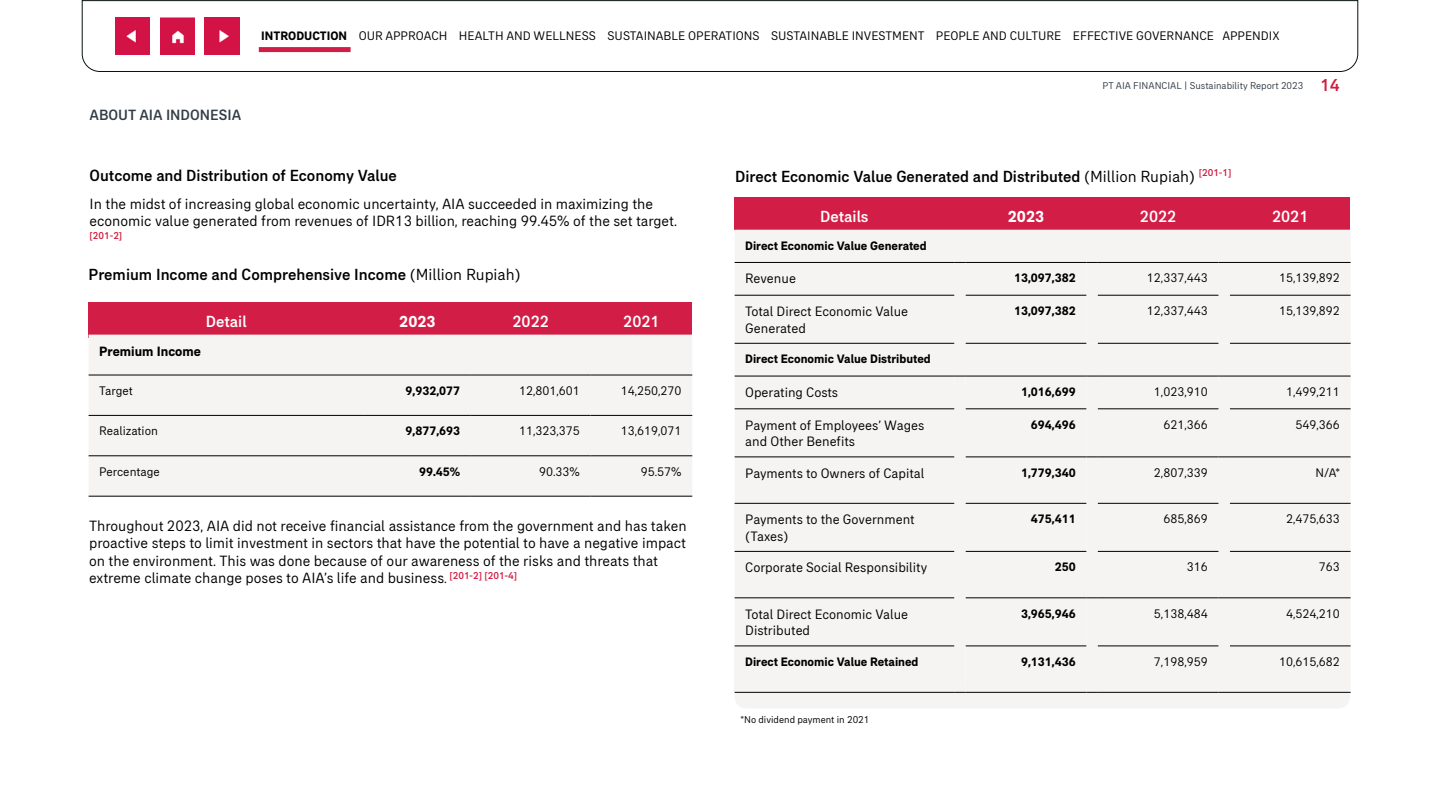
<style>
.page{position:relative;width:1440px;height:810px;background:#fff}
.page>*{position:absolute;margin:0;border:0;box-sizing:border-box;transform-origin:0 0}
.t1{font:500 16.25px "AIA Everest";color:#000}
.t2{font:500 16.25px "AIA Everest";color:#fff}
.t3{font:700 16.25px "AIA Everest";color:#fff}
.t4{font:15px/17.5px "AIA Everest";color:#000}
.t5{font:500 15px "AIA Everest";color:#333d47}
.t6{font:13.75px/16.5px "AIA Everest";color:#000}
.t7{font:700 13.75px "AIA Everest";color:#000}
.t8{font:12.5px "AIA Everest";color:#000}
.t9{font:700 12.5px "AIA Everest";color:#000}
.t10{font:10px "AIA Everest";color:#333d47}
.t11{font:10px "AIA Everest";color:#000}
.t12{font:500 10px "AIA Everest";color:#cf1f3e}
.s1{font-weight:700}
.s2{font-weight:400}
.s3{font-size:13.75px}
.s4{font-weight:500;font-size:17.5px;color:#cf1f3e}
</style>
<div class="page">
<svg style="left:82px;top:0;width:1276px;height:72px"></svg>
<div style="left:735px;top:197px;width:615px;height:33px;background:#d21e46"></div>
<div style="left:89px;top:302px;width:603px;height:35px;background:#d21e46"></div>
<div style="left:89px;top:335px;width:603px;height:161px;background:#f6f4f3"></div>
<hr style="left:89px;top:415px;width:275px;height:1px;background:#000">
<hr style="left:364px;top:415px;width:107px;height:1px;background:#000">
<hr style="left:471px;top:415px;width:120px;height:1px;background:#000">
<hr style="left:591px;top:415px;width:101px;height:1px;background:#000">
<hr style="left:89px;top:456px;width:275px;height:1px;background:#000">
<hr style="left:364px;top:456px;width:107px;height:1px;background:#000">
<hr style="left:471px;top:456px;width:120px;height:1px;background:#000">
<hr style="left:591px;top:456px;width:101px;height:1px;background:#000">
<hr style="left:89px;top:375px;width:275px;height:1px;background:#000">
<hr style="left:364px;top:375px;width:107px;height:1px;background:#000">
<hr style="left:471px;top:375px;width:120px;height:1px;background:#000">
<hr style="left:591px;top:375px;width:101px;height:1px;background:#000">
<hr style="left:89px;top:496px;width:275px;height:1px;background:#000">
<hr style="left:364px;top:496px;width:107px;height:1px;background:#000">
<hr style="left:471px;top:496px;width:120px;height:1px;background:#000">
<hr style="left:591px;top:496px;width:101px;height:1px;background:#000">
<div style="left:735px;top:230px;width:616px;height:146px;background:#f6f4f3"></div>
<hr style="left:735px;top:343px;width:219px;height:1px;background:#000">
<hr style="left:966px;top:343px;width:120px;height:1px;background:#000">
<hr style="left:1098px;top:343px;width:120px;height:1px;background:#000">
<hr style="left:1230px;top:343px;width:121px;height:1px;background:#000">
<div style="left:735px;top:262px;width:616px;height:81px;background:#f6f4f3"></div>
<hr style="left:1230px;top:262px;width:121px;height:1px;background:#000">
<div style="left:735px;top:376px;width:616px;height:332px;background:#f6f4f3"></div>
<hr style="left:966px;top:262px;width:120px;height:1px;background:#000">
<hr style="left:966px;top:376px;width:120px;height:1px;background:#000">
<hr style="left:966px;top:457px;width:120px;height:1px;background:#000">
<hr style="left:966px;top:551px;width:120px;height:1px;background:#000">
<img style="left:205px;top:18px;width:34px;height:36px">
<img style="left:116px;top:18px;width:34px;height:36px">
<img style="left:160px;top:18px;width:34px;height:37px">
<div style="left:259px;top:47px;width:92px;height:5px;background:#d21e46"></div>
<p class="t8" style="left:261px;top:29px;width:1020px"><span class="s1">INTRODUCTION</span> OUR APPROACH HEALTH AND WELLNESS SUSTAINABLE OPERATIONS SUSTAINABLE INVESTMENT PEOPLE AND CULTURE EFFECTIVE GOVERNANCE APPENDIX</p>
<p class="t5" style="left:90px;top:107px;width:153px">ABOUT AIA INDONESIA</p>
<p class="t1" style="left:90px;top:166px;width:309px">Outcome and Distribution of Economy Value</p>
<p class="t4" style="left:90px;top:195px;width:589px">In the midst of increasing global economic uncertainty, AIA succeeded in maximizing the economic value generated from revenues of IDR13 billion, reaching 99.45% of the set target.</p>
<p class="t12" style="left:90px;top:230px;width:34px">[201-2]</p>
<p class="t1" style="left:89px;top:265px;width:434px">Premium Income and Comprehensive Income <span class="s2">(Million Rupiah)</span></p>
<p class="t2" style="left:206px;top:312px;width:42px">Detail</p>
<p class="t3" style="left:399px;top:312px;width:38px">2023</p>
<p class="t2" style="left:513px;top:312px;width:38px">2022</p>
<p class="t2" style="left:623px;top:312px;width:38px">2021</p>
<p class="t7" style="left:99px;top:343px;width:103px">Premium Income</p>
<p class="t8" style="left:99px;top:384px;width:35px">Target</p>
<p class="t9" style="left:406px;top:383px;width:56px">9,932,077</p>
<p class="t8" style="left:519px;top:384px;width:62px">12,801,601</p>
<p class="t8" style="left:621px;top:384px;width:62px">14,250,270</p>
<p class="t8" style="left:99px;top:424px;width:60px">Realization</p>
<p class="t9" style="left:406px;top:424px;width:56px">9,877,693</p>
<p class="t8" style="left:519px;top:424px;width:62px">11,323,375</p>
<p class="t8" style="left:621px;top:424px;width:62px">13,619,071</p>
<p class="t8" style="left:99px;top:464px;width:62px">Percentage</p>
<p class="t9" style="left:419px;top:464px;width:43px">99.45%</p>
<p class="t8" style="left:539px;top:464px;width:42px">90.33%</p>
<p class="t8" style="left:641px;top:464px;width:42px">95.57%</p>
<p class="t4" style="left:89px;top:517px;width:599px">Throughout 2023, AIA did not receive financial assistance from the government and has taken proactive steps to limit investment in sectors that have the potential to have a negative impact on the environment. This was done because of our awareness of the risks and threats that extreme climate change poses to AIA’s life and business<span class="s3">.</span> <sup>[201-2]</sup> <sup>[201-4]</sup></p>
<p class="t10" style="left:1103px;top:80px;width:239px">PT AIA FINANCIAL | Sustainability Report 2023 <span class="s4">14</span></p>
<p class="t1" style="left:735px;top:167px;width:498px">Direct Economic Value Generated and Distributed <span class="s2">(Million Rupiah)</span> <sup>[201-1]</sup></p>
<p class="t2" style="left:820px;top:208px;width:50px">Details</p>
<p class="t3" style="left:1008px;top:207px;width:38px">2023</p>
<p class="t2" style="left:1140px;top:208px;width:38px">2022</p>
<p class="t2" style="left:1272px;top:208px;width:38px">2021</p>
<p class="t9" style="left:745px;top:238px;width:183px">Direct Economic Value Generated</p>
<p class="t6" style="left:745px;top:270px;width:52px">Revenue</p>
<p class="t9" style="left:1014px;top:271px;width:63px">13,097,382</p>
<p class="t8" style="left:1147px;top:271px;width:62px">12,337,443</p>
<p class="t8" style="left:1279px;top:271px;width:62px">15,139,892</p>
<p class="t6" style="left:745px;top:303px;width:164px">Total Direct Economic Value<br>Generated</p>
<p class="t9" style="left:1014px;top:304px;width:63px">13,097,382</p>
<p class="t8" style="left:1147px;top:304px;width:62px">12,337,443</p>
<p class="t8" style="left:1279px;top:304px;width:62px">15,139,892</p>
<p class="t9" style="left:745px;top:352px;width:187px">Direct Economic Value Distributed</p>
<p class="t6" style="left:745px;top:384px;width:95px">Operating Costs</p>
<p class="t9" style="left:1021px;top:384px;width:56px">1,016,699</p>
<p class="t8" style="left:1154px;top:385px;width:55px">1,023,910</p>
<p class="t8" style="left:1286px;top:385px;width:55px">1,499,211</p>
<p class="t6" style="left:745px;top:417px;width:181px">Payment of Employees’ Wages and Other Benefits</p>
<p class="t9" style="left:1031px;top:417px;width:46px">694,496</p>
<p class="t8" style="left:1163px;top:417px;width:46px">621,366</p>
<p class="t8" style="left:1296px;top:417px;width:46px">549,366</p>
<p class="t6" style="left:745px;top:465px;width:181px">Payments to Owners of Capital</p>
<p class="t9" style="left:1021px;top:465px;width:56px">1,779,340</p>
<p class="t8" style="left:1154px;top:466px;width:55px">2,807,339</p>
<p class="t8" style="left:1315px;top:466px;width:26px">N/A*</p>
<p class="t6" style="left:745px;top:511px;width:171px">Payments to the Government (Taxes)</p>
<p class="t9" style="left:1031px;top:512px;width:46px">475,411</p>
<p class="t8" style="left:1163px;top:512px;width:46px">685,869</p>
<p class="t8" style="left:1286px;top:512px;width:55px">2,475,633</p>
<p class="t6" style="left:745px;top:559px;width:184px">Corporate Social Responsibility</p>
<p class="t9" style="left:1055px;top:560px;width:23px">250</p>
<p class="t8" style="left:1187px;top:560px;width:23px">316</p>
<p class="t8" style="left:1319px;top:560px;width:22px">763</p>
<p class="t6" style="left:745px;top:606px;width:164px">Total Direct Economic Value<br>Distributed</p>
<p class="t9" style="left:1021px;top:606px;width:56px">3,965,946</p>
<p class="t8" style="left:1154px;top:606px;width:55px">5,138,484</p>
<p class="t8" style="left:1286px;top:606px;width:55px">4,524,210</p>
<p class="t9" style="left:745px;top:654px;width:175px">Direct Economic Value Retained</p>
<p class="t9" style="left:1021px;top:654px;width:56px">9,131,436</p>
<p class="t8" style="left:1154px;top:655px;width:55px">7,198,959</p>
<p class="t8" style="left:1279px;top:655px;width:62px">10,615,682</p>
<p class="t11" style="left:740px;top:714px;width:131px">*No dividend payment in 2021</p>
</div>
